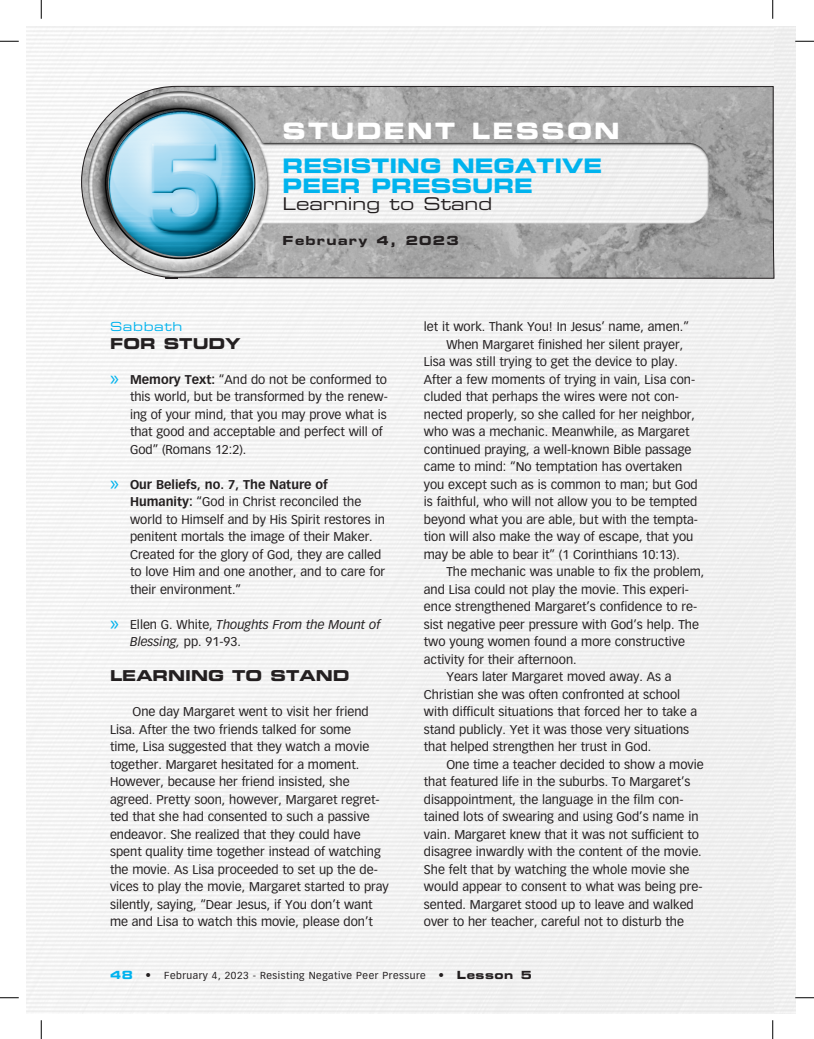
<style>
.page{position:relative;width:814px;height:1039px;background:#fff}
.page>*{position:absolute;margin:0;border:0;box-sizing:border-box;transform-origin:0 0}
.t1{font:22.5px "Eurostile Bold Extended Two";letter-spacing:.1em;color:#fff}
.t2{font:20px/20px "Eurostile Bold Extended Two";color:#00b3ee}
.t3{font:17.5px "Eurostile Extended Two";color:#231f20}
.t4{font:15px "Eurostile Bold Extended Two";color:#231f20}
.t5{font:12.5px/17.5px "Vectora LH";color:#231f20}
.t6{font:italic 12.5px/17.5px "Vectora LH";color:#231f20}
.t7{font:12.5px "Eurostile Bold Extended Two";letter-spacing:.1em;color:#231f20}
.t8{font:12.5px "Eurostile Extended Two";letter-spacing:.05em;color:#00b3ee}
.t9{font:10px "Vectora LH";letter-spacing:.05em;color:#231f20}
.s1{font-family:"Myriad Pro";font-size:21.25px;color:#00b3ee}
.s2{font-weight:700}
.s3{font-family:"Myriad Pro";font-style:normal;font-size:21.25px;color:#00b3ee}
.s4{font-style:normal}
.s5{font-family:"Eurostile Bold Extended Two";font-size:11.25px;color:#00b3ee}
.s6{font-size:11.25px}
.s7{font-family:"Eurostile Bold Extended Two";font-size:11.25px}
</style>
<div class="page">
<div style="left:26px;top:26px;width:747px;height:988px;background:#f2f2f2"></div>
<svg style="left:81px;top:86px;width:693px;height:193px"></svg>
<img style="left:109px;top:111px;width:145px;height:145px;border-radius:73px">
<svg style="left:0;top:40px;width:19px;height:2px"></svg>
<svg style="left:795px;top:40px;width:19px;height:2px"></svg>
<svg style="left:0;top:997px;width:19px;height:1px"></svg>
<svg style="left:795px;top:997px;width:19px;height:1px"></svg>
<svg style="left:40px;top:0;width:2px;height:19px"></svg>
<svg style="left:40px;top:1020px;width:2px;height:19px"></svg>
<svg style="left:772px;top:0;width:1px;height:19px"></svg>
<svg style="left:772px;top:1020px;width:1px;height:19px"></svg>
<h1 class="t1" style="left:283px;top:115px;width:339px">STUDENT LESSON</h1>
<h2 class="t2" style="left:283px;top:155px;width:321px">RESISTING NEGATIVE<br>PEER PRESSURE</h2>
<h3 class="t3" style="left:283px;top:192px;width:211px">Learning to Stand</h3>
<p class="t7" style="left:283px;top:232px;width:178px">February 4, 2023</p>
<p class="t8" style="left:110px;top:318px;width:74px">Sabbath</p>
<p class="t4" style="left:110px;top:333px;width:132px">FOR STUDY</p>
<p class="t5" style="left:130px;top:371px;width:259px;text-indent:-20px"><span class="s1">»</span> <span class="s2">Memory Text:</span> “And do not be conformed to this world, but be transformed by the renew&shy;ing of your mind, that you may prove what is that good and acceptable and perfect will of God” (Romans 12:2).</p>
<p class="t5" style="left:130px;top:476px;width:257px;text-indent:-20px"><span class="s1">»</span> <span class="s2">Our Beliefs, no. 7, The Nature of Humanity:</span> “God in Christ reconciled the world to Himself and by His Spirit restores in penitent mortals the image of their Maker.<br>Created for the glory of God, they are called to love Him and one another, and to care for their environment.”</p>
<p class="t6" style="left:130px;top:616px;width:252px;text-indent:-20px"><span class="s3">»</span> <span class="s4">Ellen G. White,</span> Thoughts From the Mount of<br>Blessing, <span class="s4">pp. 91-93.</span></p>
<p class="t4" style="left:110px;top:665px;width:241px">LEARNING TO STAND</p>
<p class="t5" style="left:110px;top:703px;width:280px;text-indent:22px">One day Margaret went to visit her friend Lisa. After the two friends talked for some<br>time, Lisa suggested that they watch a movie together. Margaret hesitated for a moment.<br>However, because her friend insisted, she agreed. Pretty soon, however, Margaret regret&shy;ted that she had consented to such a passive endeavor. She realized that they could have spent quality time together instead of watching the movie. As Lisa proceeded to set up the de&shy;vices to play the movie, Margaret started to pray silently, saying, “Dear Jesus, if You don’t want me and Lisa to watch this movie, please don’t</p>
<p class="t5" style="left:424px;top:318px;width:266px">let it work. Thank You! In Jesus’ name, amen.”</p>
<p class="t5" style="left:446px;top:336px;width:238px">When Margaret finished her silent prayer,</p>
<p class="t5" style="left:424px;top:353px;width:255px">Lisa was still trying to get the device to play.</p>
<p class="t5" style="left:424px;top:371px;width:273px">After a few moments of trying in vain, Lisa con-</p>
<p class="t5" style="left:424px;top:388px;width:257px">cluded that perhaps the wires were not con-</p>
<p class="t5" style="left:424px;top:406px;width:273px">nected properly, so she called for her neighbor,</p>
<p class="t5" style="left:424px;top:423px;width:267px">who was a mechanic. Meanwhile, as Margaret</p>
<p class="t5" style="left:424px;top:441px;width:269px">continued praying, a well-known Bible passage</p>
<p class="t5" style="left:424px;top:458px;width:260px">came to mind: “No temptation has overtaken</p>
<p class="t5" style="left:424px;top:476px;width:275px">you except such as is common to man; but God</p>
<p class="t5" style="left:424px;top:493px;width:275px">is faithful, who will not allow you to be tempted</p>
<p class="t5" style="left:424px;top:511px;width:276px">beyond what you are able, but with the tempta-</p>
<p class="t5" style="left:424px;top:528px;width:271px">tion will also make the way of escape, that you</p>
<p class="t5" style="left:424px;top:546px;width:257px">may be able to bear it” (1 Corinthians 10:13).</p>
<p class="t5" style="left:446px;top:563px;width:259px">The mechanic was unable to fix the problem,</p>
<p class="t5" style="left:424px;top:581px;width:266px">and Lisa could not play the movie. This experi-</p>
<p class="t5" style="left:424px;top:598px;width:275px">ence strengthened Margaret’s confidence to re-</p>
<p class="t5" style="left:424px;top:616px;width:277px">sist negative peer pressure with God’s help. The</p>
<p class="t5" style="left:424px;top:633px;width:263px">two young women found a more constructive</p>
<p class="t5" style="left:424px;top:651px;width:154px">activity for their afternoon.</p>
<p class="t5" style="left:446px;top:668px;width:227px">Years later Margaret moved away. As a</p>
<p class="t5" style="left:424px;top:686px;width:258px">Christian she was often confronted at school</p>
<p class="t5" style="left:424px;top:703px;width:275px">with difficult situations that forced her to take a</p>
<p class="t5" style="left:424px;top:721px;width:267px">stand publicly. Yet it was those very situations</p>
<p class="t5" style="left:424px;top:738px;width:229px">that helped strengthen her trust in God.</p>
<p class="t5" style="left:446px;top:756px;width:259px">One time a teacher decided to show a movie</p>
<p class="t5" style="left:424px;top:773px;width:268px">that featured life in the suburbs. To Margaret’s</p>
<p class="t5" style="left:424px;top:791px;width:261px">disappointment, the language in the film con-</p>
<p class="t5" style="left:424px;top:808px;width:276px">tained lots of swearing and using God’s name in</p>
<p class="t5" style="left:424px;top:826px;width:277px">vain. Margaret knew that it was not sufficient to</p>
<p class="t5" style="left:424px;top:843px;width:279px">disagree inwardly with the content of the movie.</p>
<p class="t5" style="left:424px;top:861px;width:267px">She felt that by watching the whole movie she</p>
<p class="t5" style="left:424px;top:878px;width:280px">would appear to consent to what was being pre-</p>
<p class="t5" style="left:424px;top:896px;width:271px">sented. Margaret stood up to leave and walked</p>
<p class="t5" style="left:424px;top:913px;width:262px">over to her teacher, careful not to disturb the</p>
<p class="t9" style="left:110px;top:969px;width:423px"><span class="s5">48</span> <span class="s6">•</span> February 4, 2023 - Resisting Negative Peer Pressure <span class="s6">•</span> <span class="s7">Lesson 5</span></p>
</div>
